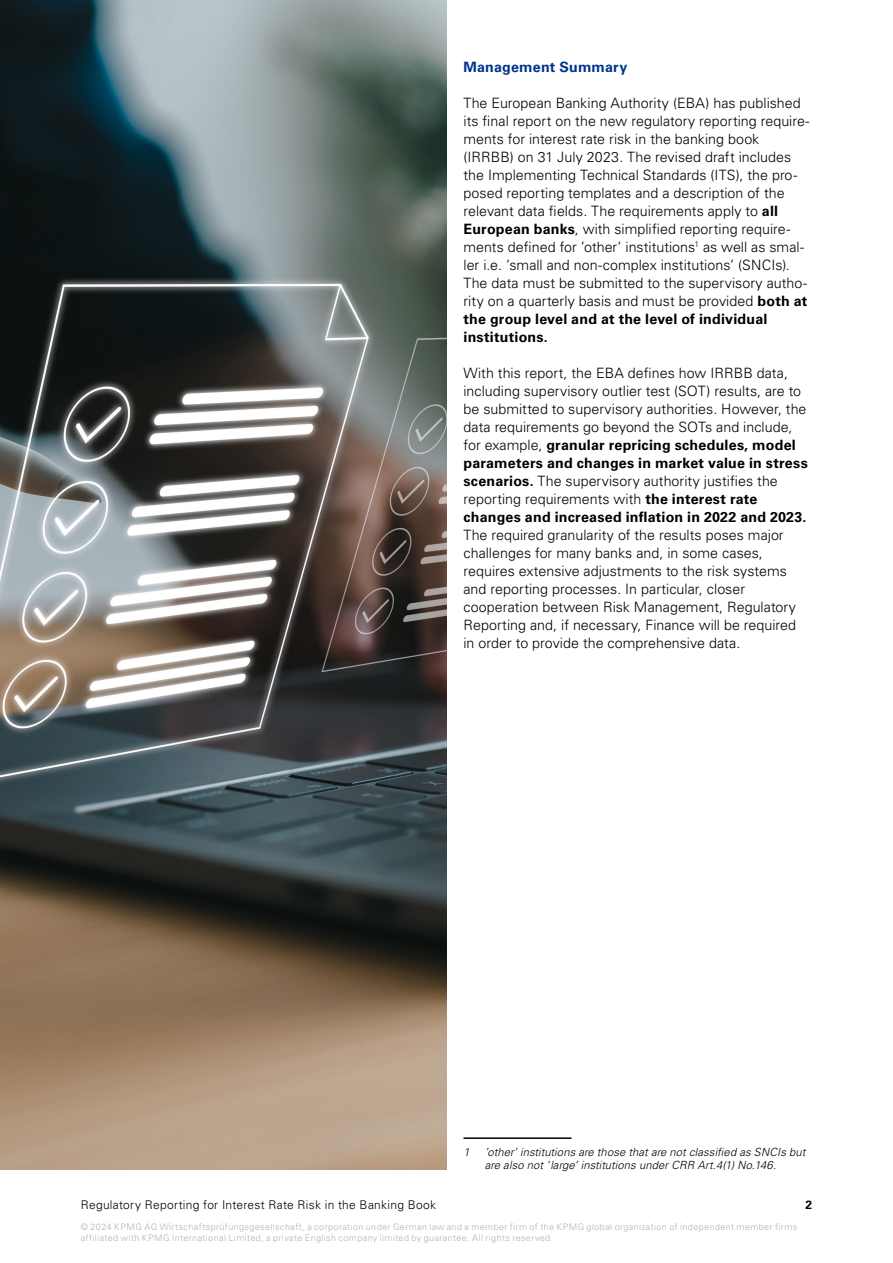
<style>
.page{position:relative;width:893px;height:1263px;background:#fff}
.page>*{position:absolute;margin:0;border:0;box-sizing:border-box;transform-origin:0 0}
.Copytext_schwarz___Univers_Light{font:300 14.25px/18px "Univers LT Std";color:#000}
.Copytext_Subhead_blau___Univers_Bold{font:700 14.25px "Univers LT Std";letter-spacing:.01em;color:#00338d}
.t1{font:300 12px "Univers LT Std";letter-spacing:.025em;color:#000}
.t2{font:700 12px "Univers LT Std";color:#000}
.t3{font:italic 300 11.25px/13.5px "Univers LT Std";letter-spacing:.01em;color:#000}
.t4{font:300 9px/10.8px "Univers LT Std";letter-spacing:.045em;color:#b2b2b2}
.s1{font-weight:700}
</style>
<div class="page">
<hr style="left:463px;top:1137px;width:108px;height:2px;background:#000">
<img style="left:0;top:0;width:446px;height:1169px">
<p class="Copytext_Subhead_blau___Univers_Bold" style="left:463px;top:59px;width:165px">Management Summary</p>
<p class="Copytext_schwarz___Univers_Light" style="left:463px;top:94px;width:348px">The European Banking Authority (EBA) has published its final report on the new regulatory reporting require&shy;ments for interest rate risk in the banking book (IRRBB) on 31 July 2023. The revised draft includes the Implementing Technical Standards (ITS), the pro&shy;posed reporting templates and a description of the relevant data fields. The requirements apply to <span class="s1">all European banks</span>, with simplified reporting require&shy;ments defined for ’other’ institutions<sup>1</sup> as well as smal&shy;ler i.e. ’small and non-complex institutions’ (SNCIs).<br>The data must be submitted to the supervisory autho&shy;rity on a quarterly basis and must be provided <span class="s1">both at the group level and at the level of individual institutions.</span></p>
<p class="Copytext_schwarz___Univers_Light" style="left:463px;top:364px;width:346px">With this report, the EBA defines how IRRBB data, including supervisory outlier test (SOT) results, are to be submitted to supervisory authorities. However, the data requirements go beyond the SOTs and include, for example, <span class="s1">granular repricing schedules, model parameters and changes in market value in stress scenarios.</span> The supervisory authority justifies the reporting requirements with <span class="s1">the interest rate changes and increased inflation in 2022 and 2023.<br></span>The required granularity of the results poses major challenges for many banks and, in some cases, requires extensive adjustments to the risk systems and reporting processes. In particular, closer cooperation between Risk Management, Regulatory Reporting and, if necessary, Finance will be required in order to provide the comprehensive data.</p>
<p class="t3" style="left:463px;top:1145px;width:8px">1</p>
<p class="t3" style="left:485px;top:1145px;width:322px">’other’ institutions are those that are not classified as SNCIs but are also not ’large’ institutions under CRR Art.4(1) No.146.</p>
<p class="t1" style="left:81px;top:1197px;width:357px">Regulatory Reporting for Interest Rate Risk in the Banking Book</p>
<p class="t2" style="left:805px;top:1198px;width:8px">2</p>
<p class="t4" style="left:81px;top:1221px;width:718px">© 2024 KPMG AG Wirtschaftsprüfungsgesellschaft, a corporation under German law and a member firm of the KPMG global organization of independent member firms affiliated with KPMG International Limited, a private English company limited by guarantee. All rights reserved.</p>
</div>
